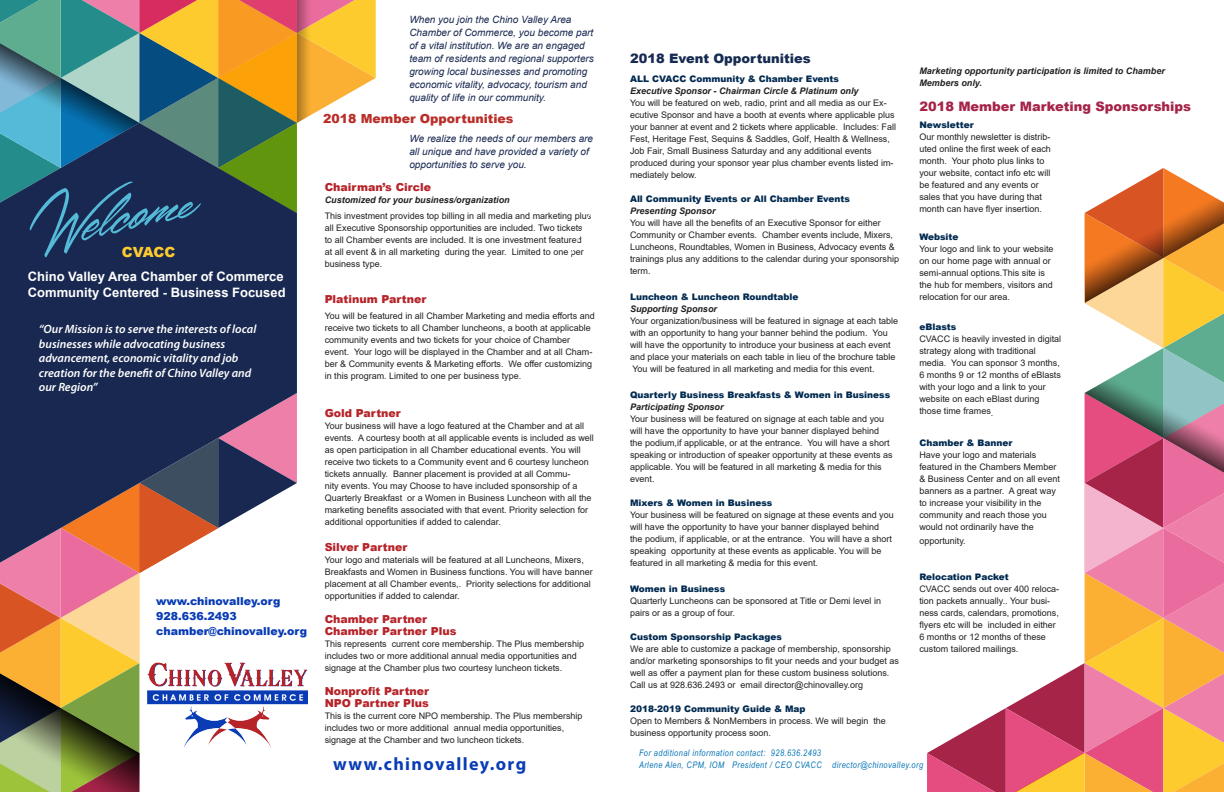
<style>
.page{position:relative;width:1224px;height:792px;background:#fff}
.page>*{position:absolute;margin:0;border:0;box-sizing:border-box;transform-origin:0 0}
.t1{font:700 18px "Myriad Pro";letter-spacing:.075em;color:#093cb5}
.t2{font:900 14px "Arial";letter-spacing:-.01em;color:#fecb2f}
.t3{font:700 13px "Arial";color:#fff}
.t4{font:900 13px "Arial";color:#a52448}
.t5{font:900 13px "Arial";color:#162b51}
.t6{font:900 12.5px "Arial";color:#b92e28}
.t7{font:italic 600 12px/14.4px "Myriad Pro";color:#fff}
.t8{font:900 11px/12px "Arial";color:#b62329}
.t9{font:900 11px "Arial";color:#093cb5}
.t10{font:italic 10px/13px "Arial";color:#182850}
.t11{font:9.1px "Arial";color:#231f20}
.t12{font:9px/12px "Arial";color:#231f20}
.t13{font:900 9px "Arial";color:#002a50}
.t14{font:italic 700 9px/12px "Arial";color:#231f20}
.t15{font:italic 9px/12px "Arial Narrow";letter-spacing:.05em;color:#0774b5}
.s1{font-weight:900;font-style:normal;color:#002a50}
</style>
<div class="page">
<div style="left:0;top:257px;width:297px;height:136px;background:#182850"></div>
<svg style="left:0;top:393px;width:297px;height:399px"></svg>
<svg style="left:0;top:0;width:376px;height:257px;background:#758476"></svg>
<svg style="left:927px;top:168px;width:297px;height:624px"></svg>
<img style="left:148px;top:662px;width:159px;height:86px">
<p class="t2" style="left:122px;top:241px;width:55px">CVACC</p>
<p class="t3" style="left:28px;top:267px;width:257px">Chino Valley Area Chamber of Commerce</p>
<p class="t3" style="left:28px;top:283px;width:259px">Community Centered - Business Focused</p>
<p class="t7" style="left:39px;top:322px;width:219px">“Our Mission is to serve the interests of local businesses while advocating business advancement, economic vitality and job creation for the benefit of Chino Valley and our Region”</p>
<p class="t9" style="left:156px;top:593px;width:126px">www.chinovalley.org</p>
<p class="t9" style="left:156px;top:608px;width:82px">928.636.2493</p>
<p class="t9" style="left:156px;top:623px;width:152px">chamber@chinovalley.org</p>
<p class="t10" style="left:409px;top:13px;width:186px">When you join the Chino Valley Area Chamber of Commerce, you become part of a vital institution. We are an engaged team of residents and regional supporters growing local businesses and promoting economic vitality, advocacy, tourism and quality of life in our community.</p>
<p class="t10" style="left:409px;top:132px;width:185px">We realize the needs of our members are all unique and have provided a variety of opportunities to serve you.</p>
<p class="t6" style="left:323px;top:110px;width:192px">2018 Member Opportunities</p>
<p class="t8" style="left:325px;top:181px;width:108px">Chairman’s Circle</p>
<p class="t14" style="left:325px;top:194px;width:187px">Customized for your business/organization</p>
<p class="t12" style="left:325px;top:210px;width:268px">This investment provides top billing in all media and marketing plus all Executive Sponsorship opportunities are included. Two tickets to all Chamber events are included. It is one investment featured at all event &amp; in all marketing during the year. Limited to one per business type.</p>
<p class="t8" style="left:325px;top:293px;width:103px">Platinum Partner</p>
<p class="t12" style="left:325px;top:310px;width:272px">You will be featured in all Chamber Marketing and media efforts and receive two tickets to all Chamber luncheons, a booth at applicable community events and two tickets for your choice of Chamber event. Your logo will be displayed in the Chamber and at all Cham&shy;ber &amp; Community events &amp; Marketing efforts. We offer customizing in this program. Limited to one per business type.</p>
<p class="t8" style="left:325px;top:407px;width:78px">Gold Partner</p>
<p class="t12" style="left:325px;top:420px;width:271px">Your business will have a logo featured at the Chamber and at all events. A courtesy booth at all applicable events is included as well as open participation in all Chamber educational events. You will receive two tickets to a Community event and 6 courtesy luncheon tickets annually. Banner placement is provided at all Commu-<br>nity events. You may Choose to have included sponsorship of a Quarterly Breakfast or a Women in Business Luncheon with all the marketing benefits associated with that event. Priority selection for additional opportunities if added to calendar.</p>
<p class="t8" style="left:325px;top:541px;width:84px">Silver Partner</p>
<p class="t12" style="left:325px;top:554px;width:269px">Your logo and materials will be featured at all Luncheons, Mixers, Breakfasts and Women in Business functions. You will have banner placement at all Chamber events,. Priority selections for additional opportunities if added to calendar.</p>
<p class="t8" style="left:325px;top:613px;width:133px">Chamber Partner<br>Chamber Partner Plus</p>
<p class="t12" style="left:325px;top:638px;width:261px">This represents current core membership. The Plus membership includes two or more additional annual media opportunities and signage at the Chamber plus two courtesy luncheon tickets.</p>
<p class="t8" style="left:325px;top:685px;width:106px">Nonprofit Partner<br>NPO Partner Plus</p>
<p class="t12" style="left:325px;top:710px;width:259px">This is the current core NPO membership. The Plus membership includes two or more additional annual media opportunities,</p>
<p class="t12" style="left:325px;top:734px;width:201px">signage at the Chamber and two luncheon tickets.</p>
<p class="t1" style="left:333px;top:752px;width:195px">www.chinovalley.org</p>
<p class="t5" style="left:630px;top:49px;width:182px">2018 Event Opportunities</p>
<p class="t14" style="left:630px;top:73px;width:230px"><span class="s1">ALL CVACC Community &amp; Chamber Events<br></span>Executive Sponsor - Chairman Circle &amp; Platinum only</p>
<p class="t12" style="left:630px;top:97px;width:268px">You will be featured on web, radio, print and all media as our Ex&shy;ecutive Sponsor and have a booth at events where applicable plus your banner at event and 2 tickets where applicable. Includes: Fall Fest, Heritage Fest, Sequins &amp; Saddles, Golf, Health &amp; Wellness, Job Fair, Small Business Saturday and any additional events produced during your sponsor year plus chamber events listed im&shy;mediately below.</p>
<p class="t13" style="left:630px;top:192px;width:222px">All Community Events or All Chamber Events</p>
<p class="t14" style="left:630px;top:205px;width:87px">Presenting Sponsor</p>
<p class="t12" style="left:630px;top:217px;width:271px">You will have all the benefits of an Executive Sponsor for either Community or Chamber events. Chamber events include, Mixers, Luncheons, Roundtables, Women in Business, Advocacy events &amp; trainings plus any additions to the calendar during your sponsorship term.</p>
<p class="t13" style="left:630px;top:290px;width:170px">Luncheon &amp; Luncheon Roundtable</p>
<p class="t14" style="left:630px;top:303px;width:89px">Supporting Sponsor</p>
<p class="t12" style="left:630px;top:315px;width:270px">Your organization/business will be featured in signage at each table with an opportunity to hang your banner behind the podium. You will have the opportunity to introduce your business at each event and place your materials on each table in lieu of the brochure table</p>
<p class="t12" style="left:632px;top:363px;width:244px">You will be featured in all marketing and media for this event.</p>
<p class="t13" style="left:630px;top:388px;width:262px">Quarterly Business Breakfasts &amp; Women in Business</p>
<p class="t14" style="left:630px;top:401px;width:95px">Participating Sponsor</p>
<p class="t12" style="left:630px;top:413px;width:264px">Your business will be featured on signage at each table and you will have the opportunity to have your banner displayed behind the podium,if applicable, or at the entrance. You will have a short speaking or introduction of speaker opportunity at these events as applicable. You will be featured in all marketing &amp; media for this event.</p>
<p class="t13" style="left:630px;top:496px;width:144px">Mixers &amp; Women in Business</p>
<p class="t12" style="left:630px;top:509px;width:265px">Your business will be featured on signage at these events and you will have the opportunity to have your banner displayed behind the podium, if applicable, or at the entrance. You will have a short speaking opportunity at these events as applicable. You will be featured in all marketing &amp; media for this event.</p>
<p class="t13" style="left:630px;top:582px;width:97px">Women in Business</p>
<p class="t12" style="left:630px;top:595px;width:253px">Quarterly Luncheons can be sponsored at Title or Demi level in pairs or as a group of four.</p>
<p class="t13" style="left:630px;top:630px;width:154px">Custom Sponsorship Packages</p>
<p class="t12" style="left:630px;top:643px;width:271px">We are able to customize a package of membership, sponsorship and/or marketing sponsorships to fit your needs and your budget as well as offer a payment plan for these custom business solutions.</p>
<p class="t12" style="left:630px;top:679px;width:235px">Call us at 928.636.2493 or email director@chinovalley.org</p>
<p class="t13" style="left:630px;top:702px;width:177px">2018-2019 Community Guide &amp; Map</p>
<p class="t12" style="left:630px;top:715px;width:257px">Open to Members &amp; NonMembers in process. We will begin the business opportunity process soon.</p>
<p class="t14" style="left:919px;top:65px;width:247px">Marketing opportunity participation is limited to Chamber<br>Members only.</p>
<p class="t4" style="left:919px;top:97px;width:273px">2018 Member Marketing Sponsorships</p>
<p class="t13" style="left:919px;top:119px;width:56px">Newsletter</p>
<p class="t12" style="left:919px;top:131px;width:133px">Our monthly newsletter is distrib&shy;uted online the first week of each month. Your photo plus links to your website, contact info etc will be featured and any events or sales that you have during that month can have flyer insertion.</p>
<p class="t13" style="left:919px;top:231px;width:41px">Website</p>
<p class="t12" style="left:919px;top:243px;width:136px">Your logo and link to your website on our home page with annual or semi-annual options.This site is the hub for members, visitors and relocation for our area.</p>
<p class="t13" style="left:919px;top:321px;width:38px">eBlasts</p>
<p class="t12" style="left:919px;top:333px;width:143px">CVACC is heavily invested in digital strategy along with traditional media. You can sponsor 3 months,<br>6 months 9 or 12 months of eBlasts with your logo and a link to your website on each eBlast during those time frames.</p>
<p class="t13" style="left:919px;top:437px;width:95px">Chamber &amp; Banner</p>
<p class="t12" style="left:919px;top:449px;width:142px">Have your logo and materials featured in the Chambers Member &amp; Business Center and on all event banners as a partner. A great way to increase your visibility in the community and reach those you would not ordinarily have the</p>
<p class="t11" style="left:919px;top:535px;width:48px">opportunity.</p>
<p class="t13" style="left:919px;top:571px;width:91px">Relocation Packet</p>
<p class="t12" style="left:919px;top:583px;width:141px">CVACC sends out over 400 reloca&shy;tion packets annually.. Your busi&shy;ness cards, calendars, promotions, flyers etc will be included in either<br>6 months or 12 months of these custom tailored mailings.</p>
<p class="t15" style="left:639px;top:747px;width:286px">For additional information contact: 928.636.2493<br>Arlene Alen, CPM, IOM President / CEO CVACC director@chinovalley.org</p>
</div>
